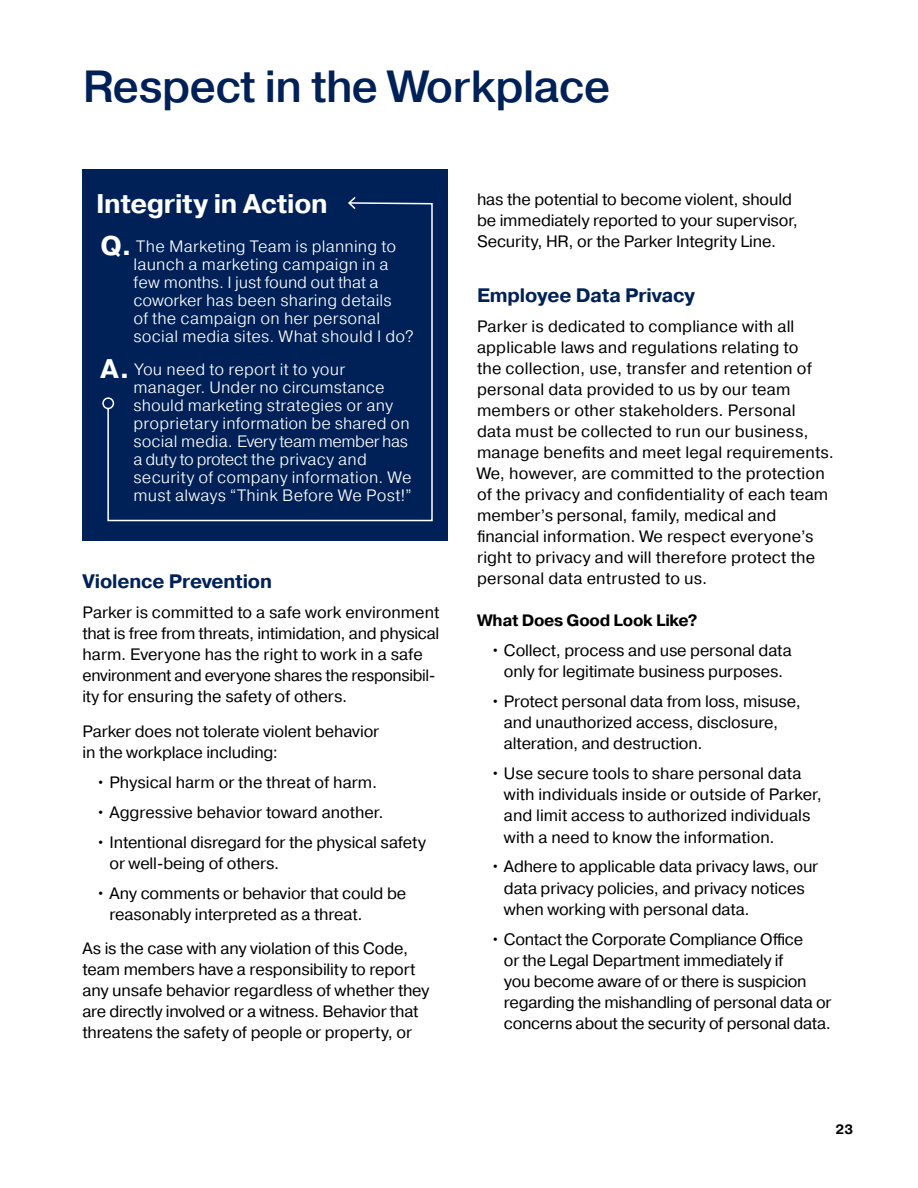
<style>
.page{position:relative;width:918px;height:1188px;background:#fff}
.page>*{position:absolute;margin:0;border:0;box-sizing:border-box;transform-origin:0 0}
.t1{font:500 45px "Pragmatica";letter-spacing:-.02em;color:#002157}
.t2{font:700 27px "Pragmatica";letter-spacing:-.015em;color:#fff}
.t3{font:700 19.5px "Pragmatica";letter-spacing:-.01em;color:#002157}
.t4{font:16.5px/21px "Pragmatica";letter-spacing:-.005em;color:#000}
.t5{font:300 16.5px/18px "Pragmatica";letter-spacing:.01em;color:#fff}
.t6{font:700 16.5px "Pragmatica";letter-spacing:-.015em;color:#000}
.t7{font:700 13.5px "Pragmatica";color:#000}
.s1{font-weight:700;font-size:27px}
</style>
<div class="page">
<div style="left:82px;top:170px;width:366px;height:371px;background:#002157"></div>
<svg style="left:102px;top:197px;width:331px;height:325px"></svg>
<h1 class="t1" style="left:82px;top:58px;width:529px">Respect in the Workplace</h1>
<h2 class="t2" style="left:96px;top:186px;width:233px">Integrity in Action</h2>
<p class="t5" style="left:134px;top:237px;width:282px;text-indent:-33px"><span class="s1">Q.</span> The Marketing Team is planning to launch a marketing campaign in a few months. I just found out that a coworker has been sharing details<br>of the campaign on her personal social media sites. What should I do?</p>
<p class="t5" style="left:134px;top:360px;width:280px;text-indent:-33px"><span class="s1">A.</span> You need to report it to your manager. Under no circumstance should marketing strategies or any proprietary information be shared on social media. Every team member has a duty to protect the privacy and security of company information. We must always “Think Before We Post!”</p>
<p class="t3" style="left:82px;top:569px;width:191px">Violence Prevention</p>
<p class="t4" style="left:82px;top:602px;width:358px">Parker is committed to a safe work environment that is free from threats, intimidation, and physical harm. Everyone has the right to work in a safe environment and everyone shares the responsibil&shy;ity for ensuring the safety of others.</p>
<p class="t4" style="left:82px;top:721px;width:298px">Parker does not tolerate violent behavior in the workplace including:</p>
<p class="t4" style="left:96px;top:772px;width:283px">• Physical harm or the threat of harm.</p>
<p class="t4" style="left:96px;top:802px;width:289px">• Aggressive behavior toward another.</p>
<p class="t4" style="left:109px;top:832px;width:318px;text-indent:-13px">• Intentional disregard for the physical safety or well-being of others.</p>
<p class="t4" style="left:110px;top:883px;width:298px;text-indent:-14px">• Any comments or behavior that could be reasonably interpreted as a threat.</p>
<p class="t4" style="left:83px;top:938px;width:348px">As is the case with any violation of this Code, team members have a responsibility to report any unsafe behavior regardless of whether they are directly involved or a witness. Behavior that threatens the safety of people or property, or</p>
<p class="t4" style="left:477px;top:189px;width:323px">has the potential to become violent, should be immediately reported to your supervisor,<br>Security, HR, or the Parker Integrity Line.</p>
<p class="t3" style="left:477px;top:283px;width:220px">Employee Data Privacy</p>
<p class="t4" style="left:477px;top:317px;width:359px">Parker is dedicated to compliance with all applicable laws and regulations relating to<br>the collection, use, transfer and retention of personal data provided to us by our team members or other stakeholders. Personal<br>data must be collected to run our business, manage benefits and meet legal requirements.<br>We, however, are committed to the protection of the privacy and confidentiality of each team member’s personal, family, medical and financial information. We respect everyone’s right to privacy and will therefore protect the personal data entrusted to us.</p>
<p class="t6" style="left:477px;top:610px;width:222px">What Does Good Look Like?</p>
<p class="t4" style="left:490px;top:641px;width:303px;text-align:center">• Collect, process and use personal data only for legitimate business purposes.</p>
<p class="t4" style="left:504px;top:692px;width:298px;text-indent:-13px">• Protect personal data from loss, misuse, and unauthorized access, disclosure, alteration, and destruction.</p>
<p class="t4" style="left:504px;top:764px;width:320px;text-indent:-13px">• Use secure tools to share personal data with individuals inside or outside of Parker, and limit access to authorized individuals with a need to know the information.</p>
<p class="t4" style="left:504px;top:857px;width:316px;text-indent:-13px">• Adhere to applicable data privacy laws, our data privacy policies, and privacy notices when working with personal data.</p>
<p class="t4" style="left:504px;top:929px;width:329px;text-indent:-13px">• Contact the Corporate Compliance Office<br>or the Legal Department immediately if<br>you become aware of or there is suspicion regarding the mishandling of personal data or concerns about the security of personal data.</p>
<p class="t7" style="left:836px;top:1120px;width:19px">23</p>
</div>
